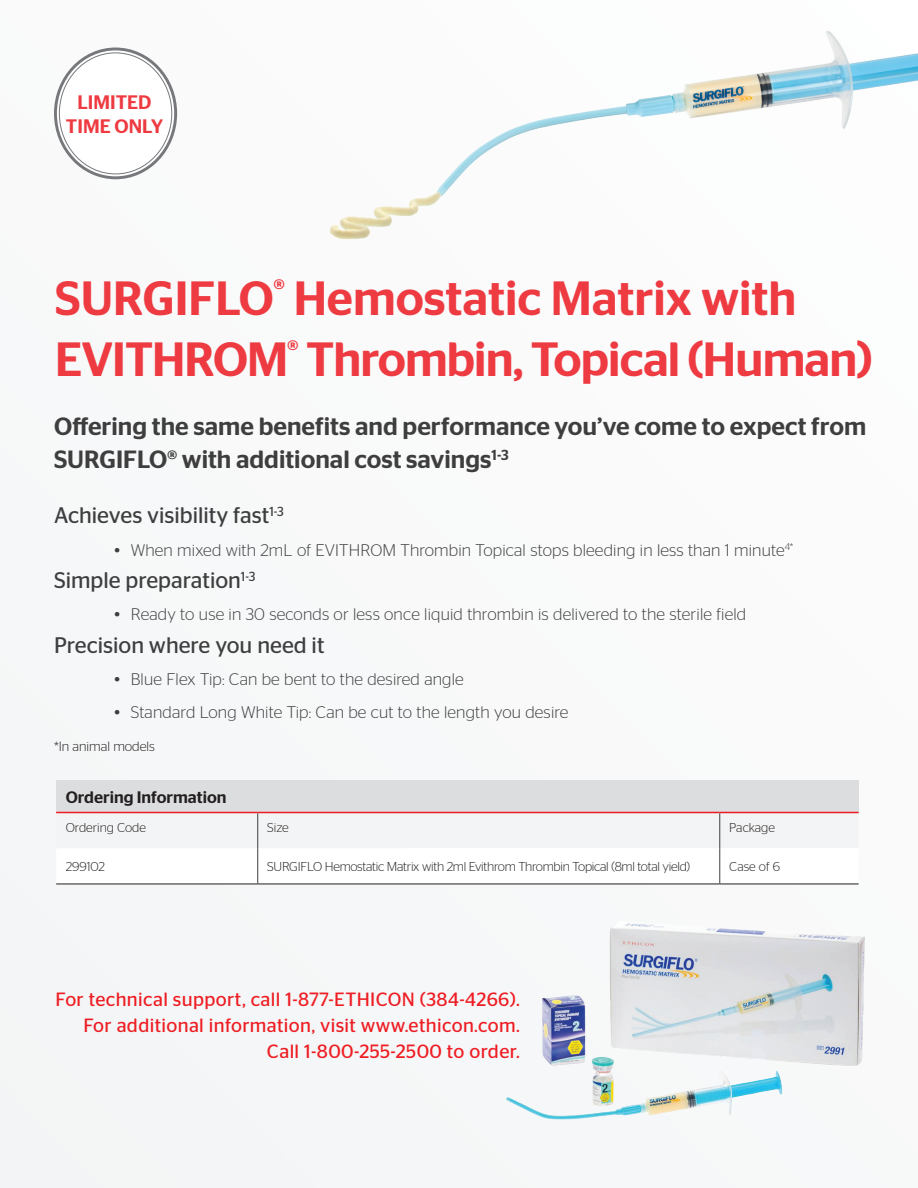
<style>
.page{position:relative;width:918px;height:1188px;background:#f9f9f9}
.page>*{position:absolute;margin:0;border:0;box-sizing:border-box;transform-origin:0 0}
.bullets{font:500 48px/61.5px "Stag Sans";letter-spacing:-.015em;color:#ee3a41}
.bullets-2{font:500 24.9px/33.3px "Stag Sans";color:#3e3e3f}
.bullets-3{font:22.5px "Stag Sans";color:#3e3e3f}
.t1{font:500 19.5px "Stag Sans";color:#ee3a41}
.bullets-4{font:19.2px "Stag Sans";letter-spacing:.02em;color:#ee1d23}
.bullets-5{font:300 16.8px "Stag Sans";letter-spacing:.01em;color:#3e3e3f}
.t2{font:500 16.65px "Stag Sans";color:#231f20}
.t3{font:300 13.5px "Stag Sans";color:#231f20}
.t4{font:300 12.9px "Stag Sans";letter-spacing:-.02em;color:#231f20}
.t5{font:300 12.9px "Stag Sans";color:#231f20}
.s1{font-size:19.35px}
</style>
<div class="page">
<img style="left:506px;top:923px;width:359px;height:197px">
<div style="left:56px;top:780px;width:803px;height:33px;background:#dcddde"></div>
<svg style="left:56px;top:813px;width:803px;height:71px"></svg>
<hr style="left:56px;top:812px;width:202px;height:1px;background:#ee1d23">
<hr style="left:258px;top:812px;width:462px;height:1px;background:#ee1d23">
<hr style="left:720px;top:812px;width:139px;height:1px;background:#ee1d23">
<hr style="left:56px;top:884px;width:202px;height:1px;background:#231f20">
<hr style="left:258px;top:884px;width:462px;height:1px;background:#231f20">
<hr style="left:720px;top:884px;width:139px;height:1px;background:#231f20">
<hr style="left:257px;top:813px;width:1px;height:35px;background:#3e3e3f">
<hr style="left:257px;top:848px;width:1px;height:36px;background:#3e3e3f">
<hr style="left:719px;top:813px;width:1px;height:35px;background:#3e3e3f">
<hr style="left:719px;top:848px;width:1px;height:36px;background:#3e3e3f">
<img style="left:330px;top:31px;width:588px;height:208px">
<div style="left:57px;top:50px;width:117px;height:126px;background:#fff;border-radius:50%"></div>
<div style="left:54px;top:48px;width:123px;height:131px;border:3px solid #76787b;border-radius:50%"></div>
<p class="t1" style="left:77px;top:91px;width:76px">LIMITED</p>
<p class="t1" style="left:66px;top:115px;width:98px">TIME ONLY</p>
<p class="bullets" style="left:55px;top:267px;width:819px">SURGIFLO<sup>®</sup> Hemostatic Matrix with<br>EVITHROM<sup>®</sup> Thrombin, Topical (Human)</p>
<p class="bullets-2" style="left:54px;top:409px;width:814px">Offering the same benefits and performance you’ve come to expect from<br>SURGIFLO® with additional cost savings<sup>1-3</sup></p>
<p class="bullets-3" style="left:54px;top:503px;width:231px">Achieves visibility fast<sup>1-3</sup></p>
<p class="bullets-5" style="left:114px;top:541px;width:681px"><span class="s1">•</span> When mixed with 2mL of EVITHROM Thrombin Topical stops bleeding in less than 1 minute<sup>4*</sup></p>
<p class="bullets-3" style="left:54px;top:568px;width:203px">Simple preparation<sup>1-3</sup></p>
<p class="bullets-5" style="left:114px;top:605px;width:633px"><span class="s1">•</span> Ready to use in 30 seconds or less once liquid thrombin is delivered to the sterile field</p>
<p class="bullets-3" style="left:54px;top:632px;width:272px">Precision where you need it</p>
<p class="bullets-5" style="left:114px;top:670px;width:351px"><span class="s1">•</span> Blue Flex Tip: Can be bent to the desired angle</p>
<p class="bullets-5" style="left:114px;top:703px;width:456px"><span class="s1">•</span> Standard Long White Tip: Can be cut to the length you desire</p>
<p class="t3" style="left:54px;top:739px;width:103px">*In animal models</p>
<p class="t2" style="left:66px;top:788px;width:162px">Ordering Information</p>
<p class="t5" style="left:66px;top:821px;width:82px">Ordering Code</p>
<p class="t4" style="left:267px;top:821px;width:23px">Size</p>
<p class="t5" style="left:729px;top:821px;width:47px">Package</p>
<p class="t4" style="left:66px;top:860px;width:41px">299102</p>
<p class="t4" style="left:267px;top:860px;width:424px">SURGIFLO Hemostatic Matrix with 2ml Evithrom Thrombin Topical (8ml total yield)</p>
<p class="t4" style="left:729px;top:860px;width:52px">Case of 6</p>
<p class="bullets-4" style="left:55px;top:988px;width:466px">For technical support, call 1-877-ETHICON (384-4266).</p>
<p class="bullets-4" style="left:83px;top:1014px;width:438px">For additional information, visit www.ethicon.com.</p>
<p class="bullets-4" style="left:267px;top:1040px;width:254px">Call 1-800-255-2500 to order.</p>
</div>
